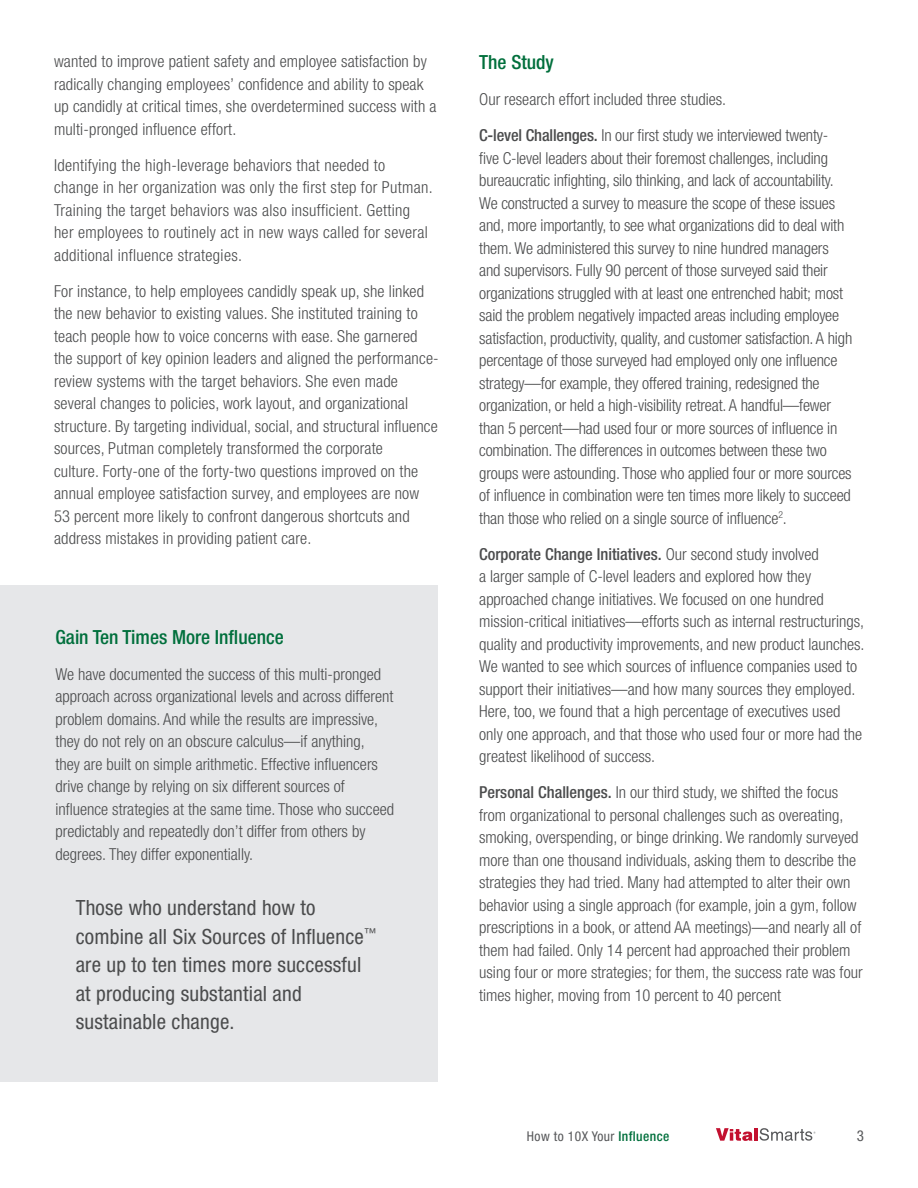
<style>
.page{position:relative;width:918px;height:1188px;background:#fff}
.page>*{position:absolute;margin:0;border:0;box-sizing:border-box;transform-origin:0 0}
.t1{font:condensed 21px/28.5px "Helvetica Neue";letter-spacing:.01em;color:#4b4c4d}
.t2{font:500 condensed 19.5px "Helvetica Neue";color:#006f3c}
.t3{font:300 condensed 16.5px/22.5px "Helvetica Neue";color:#4b4c4d}
.t4{font:300 condensed 16.5px/22.5px "Helvetica Neue";letter-spacing:.02em;color:#4b4c4d}
.t5{font:condensed 15px "Helvetica Neue";color:#57585a}
.t6{font:condensed 13.5px "Helvetica Neue";letter-spacing:.03em;color:#57585a}
.s1{font-weight:500}
.s2{font-weight:500;color:#006f3c}
</style>
<div class="page">
<svg style="left:716px;top:1128px;width:37px;height:13px"></svg>
<hr style="left:754px;top:1128px;width:4px;height:13px;background:#c3102f">
<svg style="left:760px;top:1128px;width:55px;height:13px"></svg>
<div style="left:0;top:585px;width:438px;height:497px;background:#e6e7e9"></div>
<p class="t3" style="left:54px;top:50px;width:384px">wanted to improve patient safety and employee satisfaction by radically changing employees’ confidence and ability to speak up candidly at critical times, she overdetermined success with a multi-pronged influence effort.</p>
<p class="t4" style="left:54px;top:153px;width:380px">Identifying the high-leverage behaviors that needed to change in her organization was only the first step for Putman.<br>Training the target behaviors was also insufficient. Getting her employees to routinely act in new ways called for several additional influence strategies.</p>
<p class="t3" style="left:54px;top:279px;width:386px">For instance, to help employees candidly speak up, she linked the new behavior to existing values. She instituted training to teach people how to voice concerns with ease. She garnered the support of key opinion leaders and aligned the performance&shy;review systems with the target behaviors. She even made several changes to policies, work layout, and organizational structure. By targeting individual, social, and structural influence sources, Putman completely transformed the corporate<br>culture. Forty-one of the forty-two questions improved on the annual employee satisfaction survey, and employees are now 53 percent more likely to confront dangerous shortcuts and address mistakes in providing patient care.</p>
<p class="t2" style="left:56px;top:625px;width:230px">Gain Ten Times More Influence</p>
<p class="t3" style="left:56px;top:663px;width:340px">We have documented the success of this multi-pronged approach across organizational levels and across different problem domains. And while the results are impressive, they do not rely on an obscure calculus—if anything,<br>they are built on simple arithmetic. Effective influencers drive change by relying on six different sources of influence strategies at the same time. Those who succeed predictably and repeatedly don’t differ from others by degrees. They differ exponentially.</p>
<p class="t1" style="left:76px;top:894px;width:302px">Those who understand how to combine all Six Sources of Influence<sup>™ </sup>are up to ten times more successful at producing substantial and sustainable change.</p>
<p class="t2" style="left:479px;top:51px;width:76px">The Study</p>
<p class="t3" style="left:479px;top:81px;width:351px;line-height:36px">Our research effort included three studies.<br><span class="s1">C-level Challenges.</span> In our first study we interviewed twenty-</p>
<p class="t3" style="left:479px;top:147px;width:375px">five C-level leaders about their foremost challenges, including bureaucratic infighting, silo thinking, and lack of accountability.<br>We constructed a survey to measure the scope of these issues and, more importantly, to see what organizations did to deal with them. We administered this survey to nine hundred managers and supervisors. Fully 90 percent of those surveyed said their organizations struggled with at least one entrenched habit; most said the problem negatively impacted areas including employee satisfaction, productivity, quality, and customer satisfaction. A high percentage of those surveyed had employed only one influence strategy—for example, they offered training, redesigned the organization, or held a high-visibility retreat. A handful—fewer than 5 percent—had used four or more sources of influence in combination. The differences in outcomes between these two groups were astounding. Those who applied four or more sources of influence in combination were ten times more likely to succeed than those who relied on a single source of influence<sup>2</sup>.</p>
<p class="t3" style="left:479px;top:543px;width:387px"><span class="s1">Corporate Change Initiatives.</span> Our second study involved<br>a larger sample of C-level leaders and explored how they approached change initiatives. We focused on one hundred mission-critical initiatives—efforts such as internal restructurings, quality and productivity improvements, and new product launches.<br>We wanted to see which sources of influence companies used to support their initiatives—and how many sources they employed.<br>Here, too, we found that a high percentage of executives used only one approach, and that those who used four or more had the greatest likelihood of success.</p>
<p class="t3" style="left:479px;top:781px;width:385px"><span class="s1">Personal Challenges.</span> In our third study, we shifted the focus from organizational to personal challenges such as overeating, smoking, overspending, or binge drinking. We randomly surveyed more than one thousand individuals, asking them to describe the strategies they had tried. Many had attempted to alter their own behavior using a single approach (for example, join a gym, follow prescriptions in a book, or attend AA meetings)—and nearly all of them had failed. Only 14 percent had approached their problem using four or more strategies; for them, the success rate was four times higher, moving from 10 percent to 40 percent</p>
<p class="t6" style="left:527px;top:1128px;width:144px">How to 10X Your <span class="s2">Influence</span></p>
<p class="t5" style="left:857px;top:1127px;width:9px">3</p>
</div>
